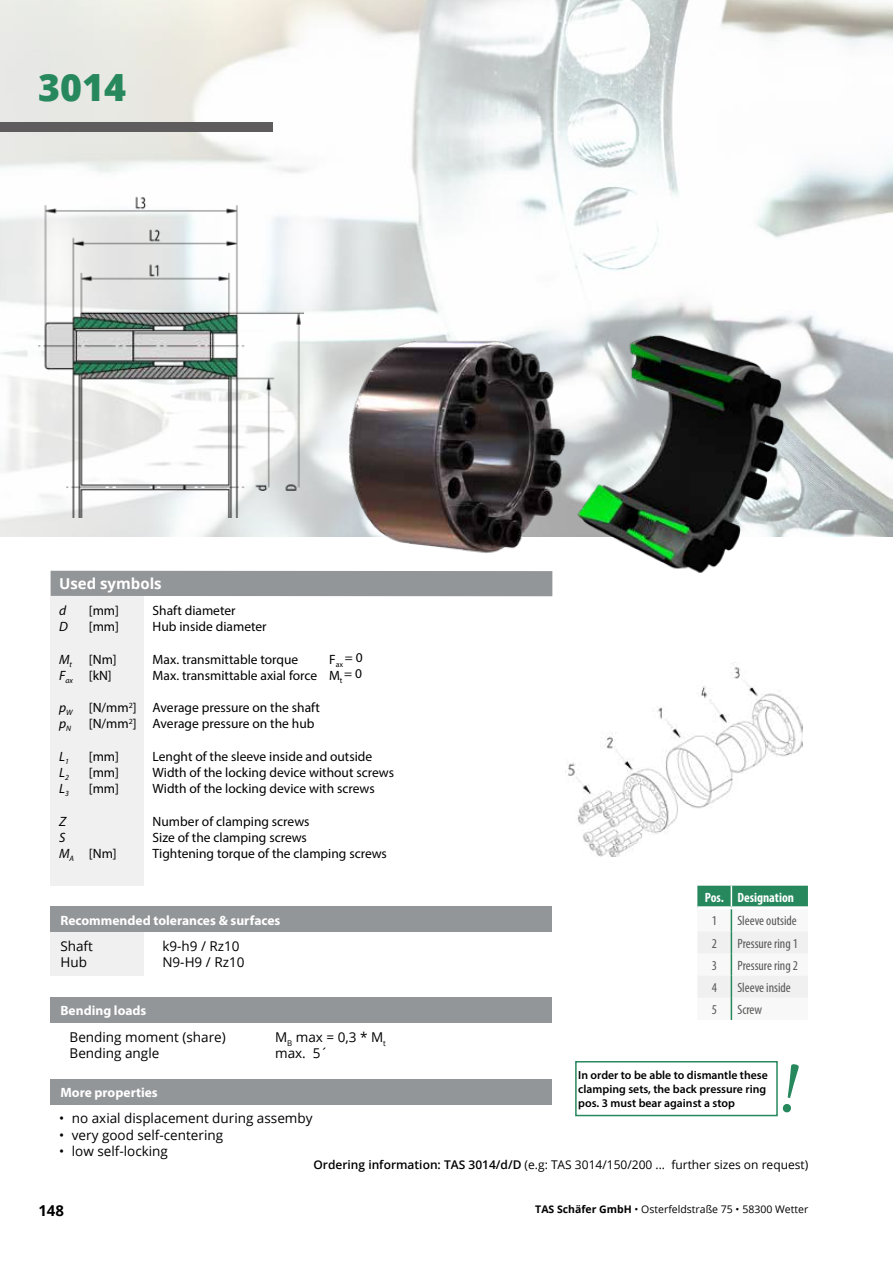
<style>
.page{position:relative;width:893px;height:1263px;background:#fff}
.page>*{position:absolute;margin:0;border:0;box-sizing:border-box;transform-origin:0 0}
.t1{font:800 37.5px "Open Sans";color:#27885d}
.t2{font:700 15px "Open Sans";color:#fff}
.t3{font:700 15px "Open Sans";color:#000}
.t4{font:13.5px/16.2px "Myriad Pro";color:#000}
.t5{font:13.5px "Open Sans";color:#000}
.t6{font:condensed 13.5px "Myriad Pro";color:#575756}
.t7{font:700 13.5px "Myriad Pro";color:#fff}
.t8{font:700 condensed 13.5px "Myriad Pro";color:#fff}
.t9{font:italic 13.5px "Myriad Pro";color:#000}
.t10{font:12px "Open Sans";color:#000}
.t11{font:600 11.7px/14.1px "Myriad Pro";color:#000}
.t12{font:10.5px "Open Sans";color:#000}
.s1{font-style:italic}
.s2{font-weight:600}
.s3{font-weight:700}
</style>
<div class="page">
<img style="left:0;top:0;width:893px;height:537px">
<img style="left:344px;top:292px;width:225px;height:293px">
<img style="left:569px;top:299px;width:225px;height:274px">
<img style="left:38px;top:191px;width:266px;height:326px">
<div style="left:575px;top:1061px;width:203px;height:55px;border:2px solid #27885d"></div>
<img style="left:568px;top:662px;width:234px;height:194px">
<svg style="left:697px;top:886px;width:111px;height:134px"></svg>
<div style="left:0;top:122px;width:272px;height:9px;background:#5e5c5c"></div>
<div style="left:51px;top:596px;width:93px;height:289px;background:#f0f0f1"></div>
<div style="left:51px;top:571px;width:501px;height:25px;background:#939698"></div>
<div style="left:51px;top:931px;width:93px;height:45px;background:#f0f0f1"></div>
<div style="left:51px;top:907px;width:501px;height:25px;background:#939698"></div>
<div style="left:51px;top:1079px;width:501px;height:26px;background:#939698"></div>
<div style="left:51px;top:997px;width:501px;height:26px;background:#939698"></div>
<h1 class="t1" style="left:38px;top:59px;width:89px">3014</h1>
<p class="t2" style="left:59px;top:573px;width:104px">Used symbols</p>
<p class="t9" style="left:59px;top:602px;width:9px">d</p>
<p class="t4" style="left:89px;top:602px;width:32px">[mm]</p>
<p class="t4" style="left:153px;top:602px;width:84px">Shaft diameter</p>
<p class="t9" style="left:59px;top:618px;width:10px">D</p>
<p class="t4" style="left:89px;top:618px;width:32px">[mm]</p>
<p class="t4" style="left:153px;top:618px;width:116px">Hub inside diameter</p>
<p class="t4" style="left:59px;top:651px;width:59px"><span class="s1">M</span><sub>t</sub> [Nm]</p>
<p class="t4" style="left:153px;top:651px;width:147px">Max. transmittable torque</p>
<p class="t4" style="left:329px;top:649px;width:35px">F<sub>ax</sub> = 0</p>
<p class="t4" style="left:59px;top:667px;width:54px"><span class="s1">F</span><sub>ax</sub> [kN]</p>
<p class="t4" style="left:153px;top:667px;width:211px">Max. transmittable axial force M<sub>t</sub> = 0</p>
<p class="t4" style="left:59px;top:699px;width:262px"><span class="s1">p</span><sub>W</sub> [N/mm<sup>2</sup>] Average pressure on the shaft <span class="s1">p</span><sub>N</sub></p>
<p class="t4" style="left:89px;top:715px;width:227px">[N/mm<sup>2</sup>] Average pressure on the hub</p>
<p class="t9" style="left:59px;top:748px;width:11px">L<sub>1</sub></p>
<p class="t4" style="left:89px;top:748px;width:32px">[mm]</p>
<p class="t4" style="left:153px;top:748px;width:221px">Lenght of the sleeve inside and outside</p>
<p class="t9" style="left:59px;top:764px;width:11px">L<sub>2</sub></p>
<p class="t4" style="left:89px;top:764px;width:32px">[mm]</p>
<p class="t4" style="left:153px;top:764px;width:243px">Width of the locking device without screws</p>
<p class="t9" style="left:59px;top:780px;width:11px">L<sub>3</sub></p>
<p class="t4" style="left:89px;top:780px;width:32px">[mm]</p>
<p class="t4" style="left:153px;top:780px;width:224px">Width of the locking device with screws</p>
<p class="t9" style="left:59px;top:813px;width:9px">Z</p>
<p class="t4" style="left:153px;top:813px;width:158px">Number of clamping screws</p>
<p class="t9" style="left:59px;top:829px;width:8px">S</p>
<p class="t4" style="left:153px;top:829px;width:156px">Size of the clamping screws</p>
<p class="t4" style="left:59px;top:845px;width:59px"><span class="s1">M</span><sub>A</sub> [Nm]</p>
<p class="t4" style="left:153px;top:845px;width:236px">Tightening torque of the clamping screws</p>
<p class="t7" style="left:60px;top:911px;width:222px">Recommended tolerances &amp; surfaces</p>
<p class="t5" style="left:60px;top:937px;width:34px">Shaft</p>
<p class="t5" style="left:162px;top:937px;width:79px">k9-h9 / Rz10</p>
<p class="t5" style="left:60px;top:953px;width:28px">Hub</p>
<p class="t5" style="left:162px;top:953px;width:84px">N9-H9 / Rz10</p>
<p class="t7" style="left:60px;top:1002px;width:88px">Bending loads</p>
<p class="t5" style="left:70px;top:1027px;width:158px">Bending moment (share)</p>
<p class="t5" style="left:275px;top:1027px;width:112px">M<sub>B</sub> max = 0,3 * M<sub>t</sub></p>
<p class="t5" style="left:70px;top:1044px;width:91px">Bending angle</p>
<p class="t5" style="left:275px;top:1044px;width:55px">max. 5´</p>
<p class="t8" style="left:705px;top:889px;width:91px">Pos. Designation</p>
<p class="t6" style="left:712px;top:913px;width:7px">1</p>
<p class="t6" style="left:737px;top:913px;width:61px">Sleeve outside</p>
<p class="t6" style="left:712px;top:935px;width:7px">2</p>
<p class="t6" style="left:737px;top:935px;width:62px">Pressure ring 1</p>
<p class="t6" style="left:712px;top:957px;width:7px">3</p>
<p class="t6" style="left:737px;top:957px;width:62px">Pressure ring 2</p>
<p class="t6" style="left:712px;top:979px;width:7px">4</p>
<p class="t6" style="left:737px;top:979px;width:55px">Sleeve inside</p>
<p class="t6" style="left:712px;top:1001px;width:7px">5</p>
<p class="t6" style="left:737px;top:1001px;width:26px">Screw</p>
<p class="t11" style="left:578px;top:1068px;width:191px">In order to be able to dismantle these clamping sets, the back pressure ring pos. 3 must bear against a stop</p>
<p class="t7" style="left:60px;top:1084px;width:99px">More properties</p>
<p class="t5" style="left:59px;top:1109px;width:255px">• no axial displacement during assemby</p>
<p class="t5" style="left:59px;top:1125px;width:165px">• very good self-centering</p>
<p class="t5" style="left:59px;top:1142px;width:110px">• low self-locking</p>
<p class="t10" style="left:313px;top:1156px;width:496px"><span class="s2">Ordering information: TAS 3014/d/D</span> (e.g: TAS 3014/150/200 ... further sizes on request)</p>
<p class="t3" style="left:38px;top:1200px;width:27px">148</p>
<p class="t12" style="left:535px;top:1202px;width:275px"><span class="s3">TAS Schäfer GmbH</span> • Osterfeldstraße 75 • 58300 Wetter</p>
</div>
